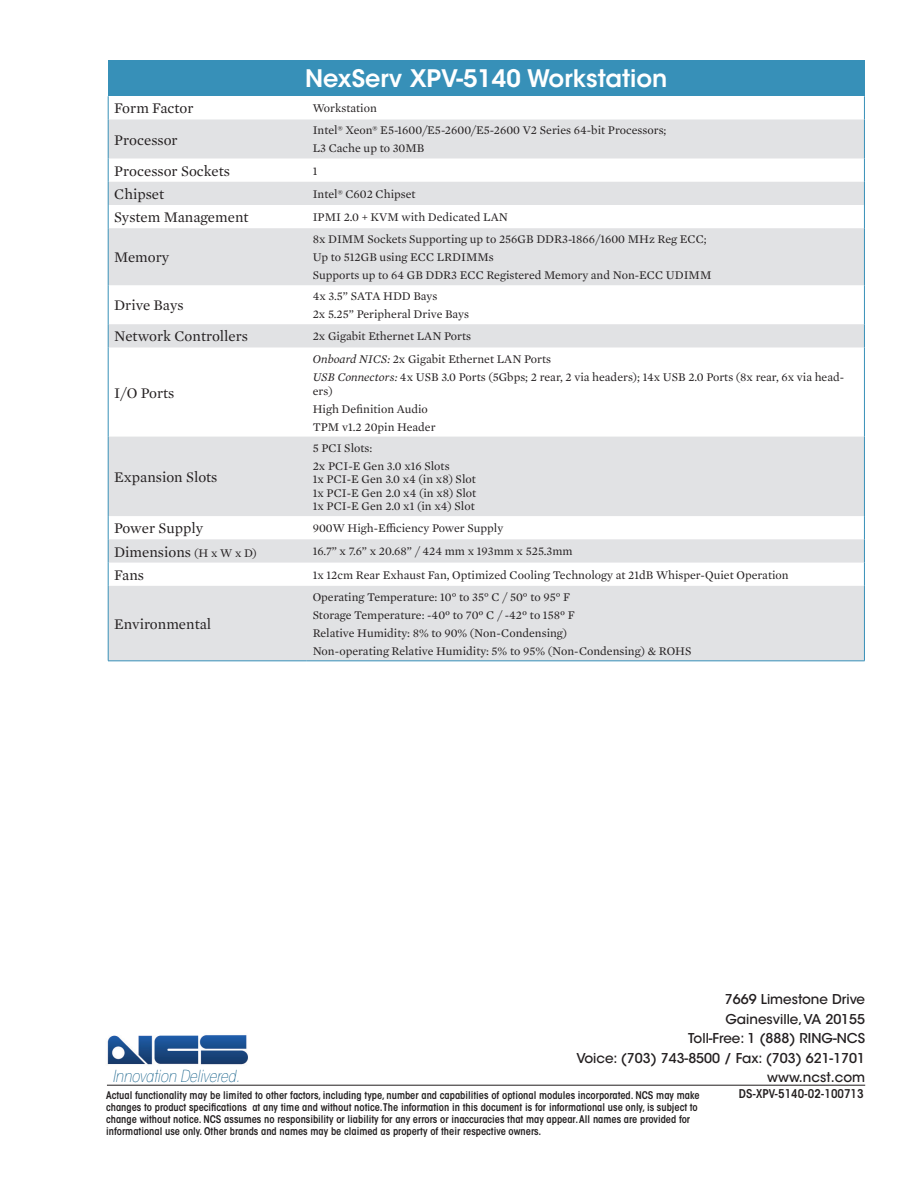
<style>
.page{position:relative;width:918px;height:1188px;background:#fff}
.page>*{position:absolute;margin:0;border:0;box-sizing:border-box;transform-origin:0 0}
.t1{font:600 24px "ITC Avant Garde Std";color:#fff}
.t2{font:italic 200 condensed 16.5px "ITC Avant Garde Std";color:#005480}
.t3{font:15px "Mercury Text G1";color:#231f20}
.t4{font:500 13.5px/19.5px "ITC Avant Garde Std";color:#231f20;text-align:right}
.t5{font:12px/18px "Mercury Text G1";color:#231f20}
.t6{font:600 condensed 12px "ITC Avant Garde Std";color:#231f20}
.t7{font:600 condensed 10.5px/12px "ITC Avant Garde Std";color:#231f20}
.s1{font-style:italic}
.s2{font-size:12px}
</style>
<div class="page">
<div style="left:108px;top:60px;width:756px;height:36px;background:#3790b8"></div>
<svg style="left:109px;top:119px;width:755px;height:542px;fill:#e1e2e4"></svg>
<svg style="left:108px;top:96px;width:1px;height:23px"></svg>
<svg style="left:864px;top:96px;width:1px;height:23px"></svg>
<hr style="left:108px;top:119px;width:1px;height:39px;background:#3790b8">
<hr style="left:864px;top:119px;width:1px;height:39px;background:#3790b8">
<svg style="left:108px;top:158px;width:1px;height:70px"></svg>
<svg style="left:864px;top:158px;width:1px;height:70px"></svg>
<hr style="left:108px;top:228px;width:1px;height:57px;background:#3790b8">
<hr style="left:864px;top:228px;width:1px;height:57px;background:#3790b8">
<hr style="left:108px;top:285px;width:1px;height:39px;background:#3790b8">
<hr style="left:864px;top:285px;width:1px;height:39px;background:#3790b8">
<svg style="left:108px;top:324px;width:1px;height:23px"></svg>
<svg style="left:864px;top:324px;width:1px;height:23px"></svg>
<hr style="left:108px;top:347px;width:1px;height:90px;background:#3790b8">
<hr style="left:864px;top:347px;width:1px;height:90px;background:#3790b8">
<hr style="left:108px;top:437px;width:1px;height:79px;background:#3790b8">
<hr style="left:864px;top:437px;width:1px;height:79px;background:#3790b8">
<svg style="left:108px;top:516px;width:1px;height:70px"></svg>
<svg style="left:864px;top:516px;width:1px;height:70px"></svg>
<hr style="left:108px;top:586px;width:1px;height:75px;background:#3790b8">
<hr style="left:864px;top:586px;width:1px;height:75px;background:#3790b8">
<hr style="left:108px;top:661px;width:199px;height:1px;background:#3790b8">
<hr style="left:307px;top:661px;width:558px;height:1px;background:#3790b8">
<img style="left:107px;top:1035px;width:141px;height:30px">
<hr style="left:107px;top:1085px;width:758px;height:1px;background:#231f20">
<h1 class="t1" style="left:305px;top:63px;width:364px">NexServ XPV-5140 Workstation</h1>
<p class="t3" style="left:114px;top:98px;width:81px">Form Factor</p>
<p class="t5" style="left:313px;top:99px;width:66px">Workstation</p>
<p class="t3" style="left:114px;top:129px;width:65px">Processor</p>
<p class="t5" style="left:313px;top:121px;width:355px">Intel® Xeon® E5-1600/E5-2600/E5-2600 V2 Series 64-bit Processors;<br>L3 Cache up to 30MB</p>
<p class="t3" style="left:114px;top:160px;width:117px">Processor Sockets</p>
<p class="t5" style="left:313px;top:161px;width:6px">1</p>
<p class="t3" style="left:114px;top:183px;width:52px">Chipset</p>
<p class="t5" style="left:313px;top:184px;width:104px">Intel® C602 Chipset</p>
<p class="t3" style="left:114px;top:206px;width:136px">System Management</p>
<p class="t5" style="left:313px;top:208px;width:197px">IPMI 2.0 + KVM with Dedicated LAN</p>
<p class="t3" style="left:114px;top:247px;width:57px">Memory</p>
<p class="t5" style="left:313px;top:230px;width:400px">8x DIMM Sockets Supporting up to 256GB DDR3-1866/1600 MHz Reg ECC;<br>Up to 512GB using ECC LRDIMMs<br>Supports up to 64 GB DDR3 ECC Registered Memory and Non-ECC UDIMM</p>
<p class="t3" style="left:114px;top:295px;width:71px">Drive Bays</p>
<p class="t5" style="left:313px;top:287px;width:158px">4x 3.5” SATA HDD Bays<br>2x 5.25” Peripheral Drive Bays</p>
<p class="t3" style="left:114px;top:326px;width:135px">Network Controllers</p>
<p class="t5" style="left:313px;top:327px;width:160px">2x Gigabit Ethernet LAN Ports</p>
<p class="t3" style="left:114px;top:382px;width:62px">I/O Ports</p>
<p class="t3" style="left:114px;top:466px;width:105px">Expansion Slots</p>
<p class="t5" style="left:313px;top:349px;width:533px"><span class="s1">Onboard NICS:</span> 2x Gigabit Ethernet LAN Ports<br><span class="s1">USB Connectors:</span> 4x USB 3.0 Ports (5Gbps; 2 rear, 2 via headers); 14x USB 2.0 Ports (8x rear, 6x via head-</p>
<p class="t5" style="left:313px;top:381px;width:124px">ers)<br>High Definition Audio<br>TPM v1.2 20pin Header</p>
<p class="t5" style="left:313px;top:438px;width:138px">5 PCI Slots:<br>2x PCI-E Gen 3.0 x16 Slots</p>
<p class="t5" style="left:313px;top:472px;width:165px;line-height:13.5px;text-align:justify">1x PCI-E Gen 3.0 x4 (in x8) Slot 1x PCI-E Gen 2.0 x4 (in x8) Slot 1x PCI-E Gen 2.0 x1 (in x4) Slot</p>
<p class="t3" style="left:114px;top:518px;width:91px">Power Supply</p>
<p class="t5" style="left:313px;top:519px;width:192px">900W High-Efficiency Power Supply</p>
<p class="t3" style="left:114px;top:541px;width:144px">Dimensions <span class="s2">(H x W x D)</span></p>
<p class="t5" style="left:313px;top:542px;width:261px">16.7” x 7.6” x 20.68” / 424 mm x 193mm x 525.3mm</p>
<p class="t3" style="left:114px;top:564px;width:31px">Fans</p>
<p class="t5" style="left:313px;top:565px;width:477px">1x 12cm Rear Exhaust Fan, Optimized Cooling Technology at 21dB Whisper-Quiet Operation</p>
<p class="t3" style="left:114px;top:613px;width:99px">Environmental</p>
<p class="t5" style="left:313px;top:587px;width:380px">Operating Temperature: 10° to 35° C / 50° to 95° F<br>Storage Temperature: -40º to 70º C / -42º to 158º F<br>Relative Humidity: 8% to 90% (Non-Condensing)<br>Non-operating Relative Humidity: 5% to 95% (Non-Condensing) &amp; ROHS</p>
<p class="t4" style="left:576px;top:990px;width:290px">7669 Limestone Drive<br>Gainesville, VA 20155<br>Toll-Free: 1 (888) RING-NCS<br>Voice: (703) 743-8500 / Fax: (703) 621-1701 www.ncst.com</p>
<p class="t7" style="left:106px;top:1089px;width:595px">Actual functionality may be limited to other factors, including type, number and capabilities of optional modules incorporated. NCS may make</p>
<p class="t6" style="left:739px;top:1086px;width:126px">DS-XPV-5140-02-100713</p>
<p class="t7" style="left:106px;top:1101px;width:593px">changes to product specifications at any time and without notice.The information in this document is for informational use only, is subject to change without notice. NCS assumes no responsibility or liability for any errors or inaccuracies that may appear. All names are provided for informational use only. Other brands and names may be claimed as property of their respective owners.</p>
<h2 class="t2" style="left:112px;top:1066px;width:129px">Innovation Delivered.</h2>
</div>
